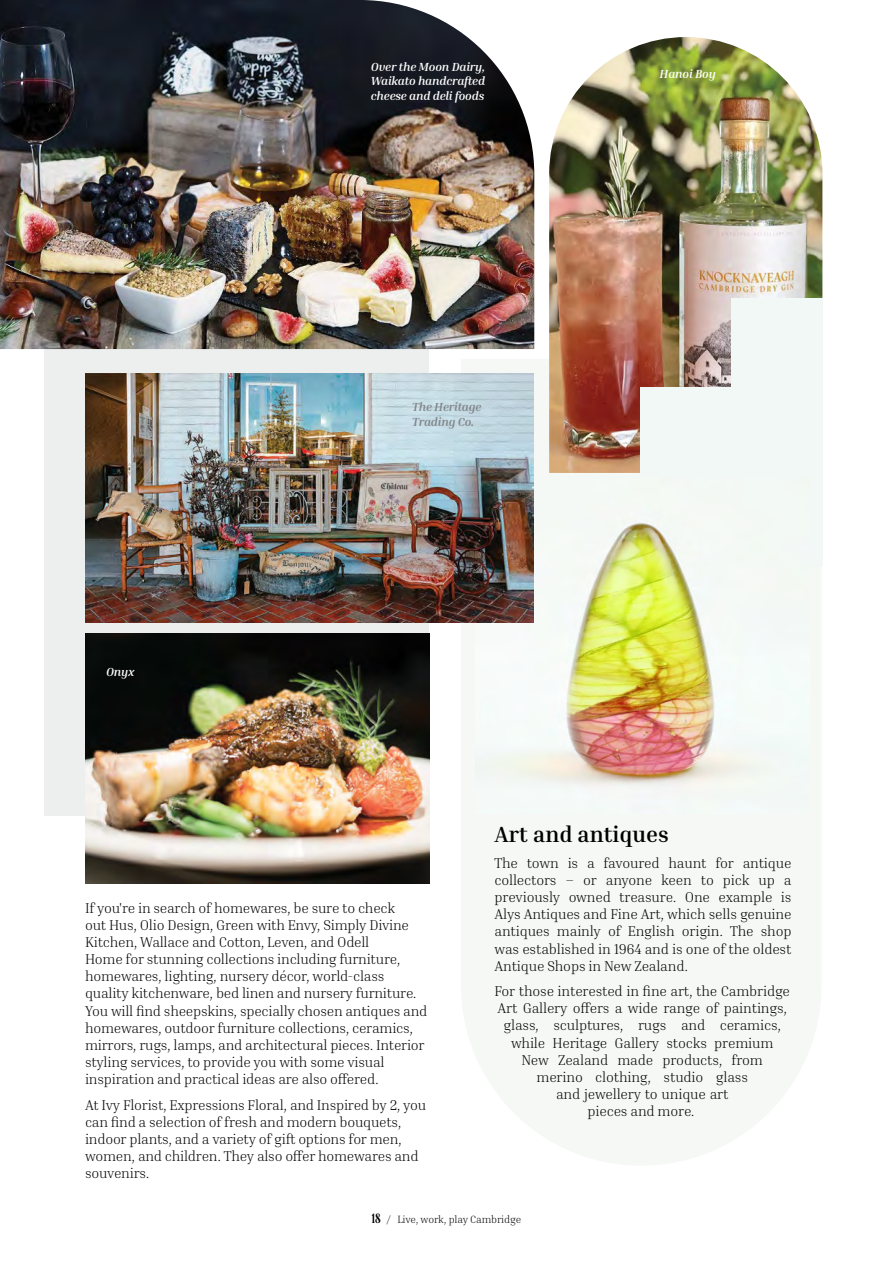
<style>
.page{position:relative;width:893px;height:1263px;background:#fff}
.page>*{position:absolute;margin:0;border:0;box-sizing:border-box;transform-origin:0 0}
.t1{font:700 22.5px "Inria Serif";color:#000}
.t2{font:300 14.25px/17.1px "Inria Serif";letter-spacing:-.02em;color:#000}
.t3{font:italic 700 12px/14.4px "Inria Serif";letter-spacing:-.015em;color:#fff;text-align:justify}
.t4{font:italic 700 12px/14.4px "Inria Serif";letter-spacing:-.015em;color:#808285}
.t5{font:300 10.5px "Inria Serif";letter-spacing:-.015em;color:#000}
.s1{font-family:"Wayfinder CF";font-weight:100;font-size:13.5px}
</style>
<div class="page">
<img style="left:549px;top:37px;width:273px;height:436px">
<div style="left:731px;top:387px;width:91px;height:90px;background:#f1f8f6"></div>
<div style="left:731px;top:477px;width:91px;height:89px;background:#f1f8f6"></div>
<div style="left:731px;top:298px;width:91px;height:89px;background:#f1f8f6"></div>
<div style="left:640px;top:387px;width:91px;height:90px;background:#f1f8f6"></div>
<div style="left:640px;top:477px;width:91px;height:89px;background:#f1f8f6"></div>
<div style="left:549px;top:477px;width:91px;height:89px;background:#f1f8f6"></div>
<img style="left:475px;top:523px;width:334px;height:290px">
<div style="left:45px;top:286px;width:384px;height:530px;background:#ecefee"></div>
<img style="left:0;top:0;width:534px;height:349px">
<img style="left:85px;top:373px;width:449px;height:250px">
<img style="left:85px;top:633px;width:344px;height:251px">
<p class="t3" style="left:371px;top:59px;width:116px">Over the Moon Dairy, Waikato handcrafted cheese and deli foods</p>
<p class="t3" style="left:660px;top:66px;width:58px">Hanoi Boy</p>
<p class="t4" style="left:412px;top:400px;width:71px">The Heritage<br>Trading Co.</p>
<p class="t3" style="left:106px;top:664px;width:30px">Onyx</p>
<p class="t2" style="left:85px;top:899px;width:344px">If you're in search of homewares, be sure to check<br>out Hus, Olio Design, Green with Envy, Simply Divine Kitchen, Wallace and Cotton, Leven, and Odell<br>Home for stunning collections including furniture, homewares, lighting, nursery décor, world-class quality kitchenware, bed linen and nursery furniture.<br>You will find sheepskins, specially chosen antiques and homewares, outdoor furniture collections, ceramics, mirrors, rugs, lamps, and architectural pieces. Interior styling services, to provide you with some visual inspiration and practical ideas are also offered.</p>
<p class="t2" style="left:85px;top:1096px;width:343px">At Ivy Florist, Expressions Floral, and Inspired by 2, you can find a selection of fresh and modern bouquets, indoor plants, and a variety of gift options for men, women, and children. They also offer homewares and souvenirs.</p>
<h1 class="t1" style="left:494px;top:820px;width:176px">Art and antiques</h1>
<p class="t2" style="left:494px;top:854px;width:299px;text-align:justify">The town is a favoured haunt for antique collectors – or anyone keen to pick up a previously owned treasure. One example is Alys Antiques and Fine Art, which sells genuine antiques mainly of English origin. The shop was established in 1964 and is one of the oldest Antique Shops in New Zealand.</p>
<p class="t2" style="left:494px;top:982px;width:297px;text-align:center">For those interested in fine art, the Cambridge Art Gallery offers a wide range of paintings, glass, sculptures, rugs and ceramics, while Heritage Gallery stocks premium<br>New Zealand made products, from<br>merino clothing, studio glass<br>and jewellery to unique art<br>pieces and more.</p>
<p class="t5" style="left:372px;top:1213px;width:151px"><span class="s1">18</span> / Live, work, play Cambridge</p>
</div>
